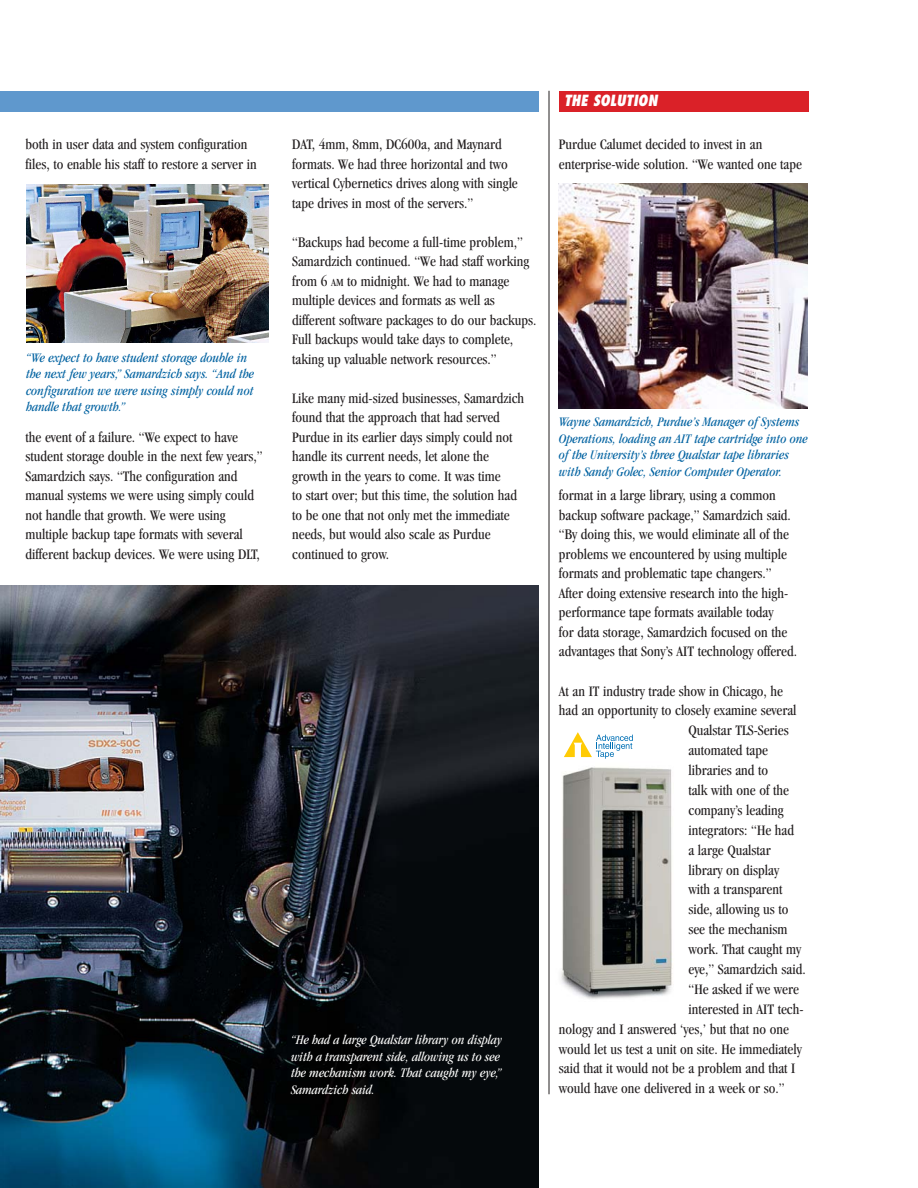
<style>
.page{position:relative;width:918px;height:1188px;background:#fff}
.page>*{position:absolute;margin:0;border:0;box-sizing:border-box;transform-origin:0 0}
.t1{font:condensed 15px/19.5px "Garamond";color:#231f20}
.t2{font:italic 800 condensed 15px "Futura";color:#fff}
.t3{font:italic condensed 13.5px/16.5px "Garamond";color:#0062a1}
.t4{font:italic condensed 13.5px/16.5px "Garamond";color:#fdfdfc}
.s1{font-size:11.25px}
</style>
<div class="page">
<div style="left:559px;top:91px;width:249px;height:20px;background:#da2128"></div>
<div style="left:0;top:91px;width:538px;height:21px;background:#5f98cd"></div>
<svg style="left:564px;top:732px;width:69px;height:27px"></svg>
<hr style="left:549px;top:91px;width:1px;height:1003px;background:#231f20">
<img style="left:559px;top:183px;width:249px;height:226px">
<img style="left:560px;top:767px;width:112px;height:232px">
<img style="left:0;top:586px;width:538px;height:602px">
<img style="left:26px;top:185px;width:242px;height:158px">
<p class="t1" style="left:26px;top:136px;width:233px">both in user data and system configuration files, to enable his staff to restore a server in</p>
<p class="t3" style="left:26px;top:350px;width:230px">“We expect to have student storage double in the next few years,” Samardzich says. “And the configuration we were using simply could not handle that growth.”</p>
<p class="t1" style="left:26px;top:428px;width:239px">the event of a failure. “We expect to have student storage double in the next few years,” Samardzich says. “The configuration and manual systems we were using simply could not handle that growth. We were using multiple backup tape formats with several different backup devices. We were using DLT,</p>
<p class="t1" style="left:292px;top:136px;width:227px">DAT, 4mm, 8mm, DC600a, and Maynard formats. We had three horizontal and two vertical Cybernetics drives along with single tape drives in most of the servers.”</p>
<p class="t1" style="left:292px;top:233px;width:246px">“Backups had become a full-time problem,” Samardzich continued. “We had staff working from 6 <span class="s1">AM</span> to midnight. We had to manage multiple devices and formats as well as different software packages to do our backups.<br>Full backups would take days to complete, taking up valuable network resources.”</p>
<p class="t1" style="left:292px;top:389px;width:234px">Like many mid-sized businesses, Samardzich found that the approach that had served Purdue in its earlier days simply could not handle its current needs, let alone the growth in the years to come. It was time<br>to start over; but this time, the solution had to be one that not only met the immediate needs, but would also scale as Purdue continued to grow.</p>
<p class="t4" style="left:291px;top:1033px;width:213px">“He had a large Qualstar library on display with a transparent side, allowing us to see the mechanism work. That caught my eye,” Samardzich said.</p>
<p class="t2" style="left:564px;top:94px;width:95px">THE SOLUTION</p>
<p class="t1" style="left:559px;top:136px;width:244px">Purdue Calumet decided to invest in an enterprise-wide solution. “We wanted one tape</p>
<p class="t3" style="left:559px;top:415px;width:250px">Wayne Samardzich, Purdue’s Manager of Systems Operations, loading an AIT tape cartridge into one of the University’s three Qualstar tape libraries with Sandy Golec, Senior Computer Operator.</p>
<p class="t1" style="left:559px;top:487px;width:240px">format in a large library, using a common backup software package,” Samardzich said. “By doing this, we would eliminate all of the problems we encountered by using multiple formats and problematic tape changers.” After doing extensive research into the high&shy;performance tape formats available today<br>for data storage, Samardzich focused on the advantages that Sony’s AIT technology offered.</p>
<p class="t1" style="left:559px;top:682px;width:226px">At an IT industry trade show in Chicago, he</p>
<p class="t1" style="left:559px;top:702px;width:239px">had an opportunity to closely examine several</p>
<p class="t1" style="left:688px;top:722px;width:102px">Qualstar TLS-Series</p>
<p class="t1" style="left:688px;top:742px;width:81px">automated tape</p>
<p class="t1" style="left:688px;top:762px;width:81px">libraries and to</p>
<p class="t1" style="left:688px;top:782px;width:102px">talk with one of the</p>
<p class="t1" style="left:688px;top:802px;width:97px">company’s leading</p>
<p class="t1" style="left:688px;top:821px;width:107px">integrators: “He had</p>
<p class="t1" style="left:688px;top:841px;width:84px">a large Qualstar</p>
<p class="t1" style="left:688px;top:861px;width:92px">library on display</p>
<p class="t1" style="left:688px;top:881px;width:95px">with a transparent</p>
<p class="t1" style="left:688px;top:901px;width:102px">side, allowing us to</p>
<p class="t1" style="left:688px;top:921px;width:100px">see the mechanism</p>
<p class="t1" style="left:688px;top:941px;width:114px">work. That caught my</p>
<p class="t1" style="left:688px;top:961px;width:119px">eye,” Samardzich said.</p>
<p class="t1" style="left:688px;top:981px;width:112px">“He asked if we were</p>
<p class="t1" style="left:688px;top:1000px;width:117px">interested in AIT tech-</p>
<p class="t1" style="left:559px;top:1020px;width:231px">nology and I answered ‘yes,’ but that no one</p>
<p class="t1" style="left:559px;top:1040px;width:244px">would let us test a unit on site. He immediately</p>
<p class="t1" style="left:559px;top:1060px;width:238px">said that it would not be a problem and that I</p>
<p class="t1" style="left:559px;top:1080px;width:227px">would have one delivered in a week or so.”</p>
</div>
